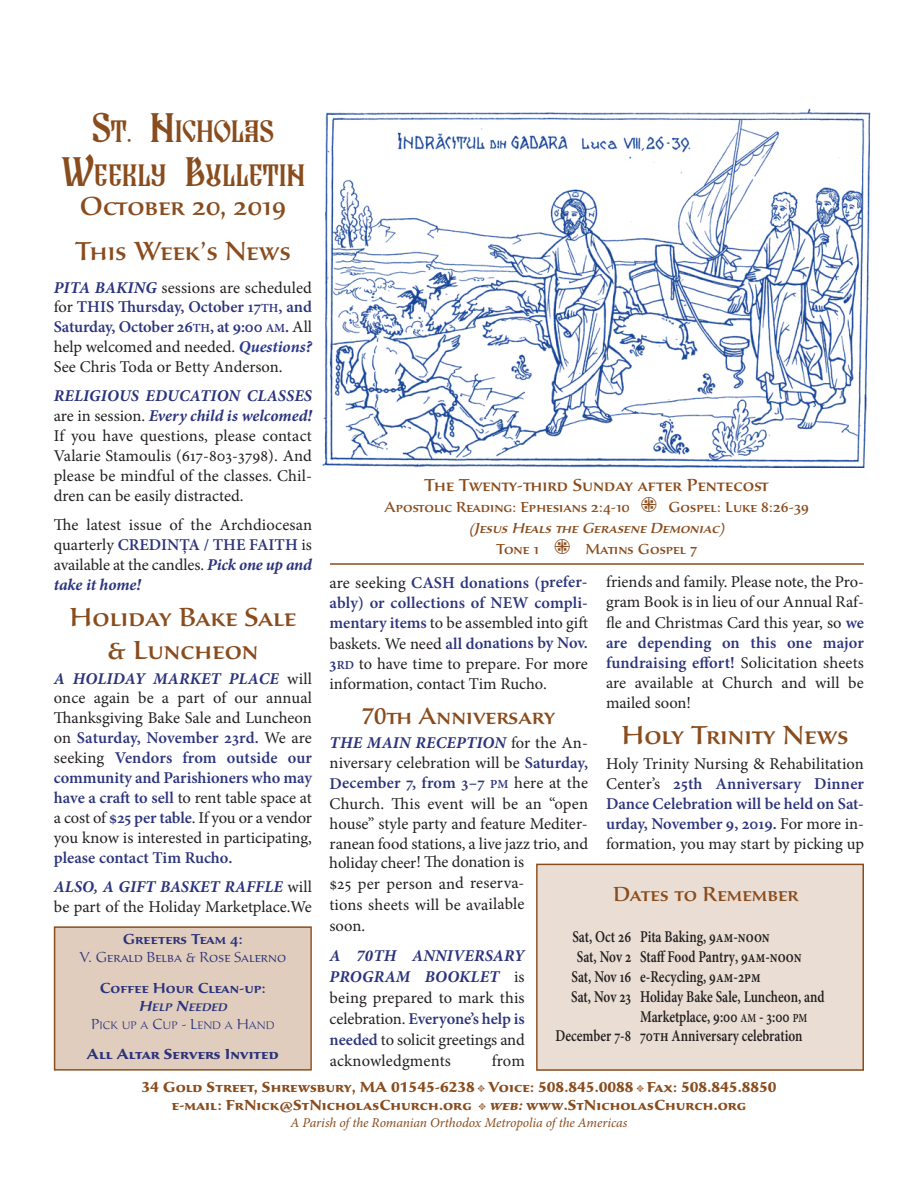
<style>
.page{position:relative;width:918px;height:1188px;background:#fff}
.page>*{position:absolute;margin:0;border:0;box-sizing:border-box;transform-origin:0 0}
.t1{font:500 27px/32.5px "Sava Pro";color:#894c1d;text-align:center}
.t2{font:27px "Old Romanian Ix";color:#894c1d}
.t3{font:500 24px "Sava Pro";color:#894c1d}
.t4{font:500 21px "Sava Pro";color:#894c1d}
.t5{font:500 18px "Sava Pro";color:#894c1d}
.t6{font:16.5px/20px "Minion Pro";color:#231f20;text-align:justify}
.t7{font:600 16.5px "Minion Pro";color:#231f20;scale:.8 1}
.t8{font:700 15px "Sava Pro";color:#894c1d}
.t9{font:500 15px "Sava Pro";color:#894c1d}
.t10{font:300 15px/18px "Sava Pro";color:#2b337c;text-align:center}
.t11{font:italic 500 15px "Sava Pro";letter-spacing:.005em;color:#894c1d}
.t12{font:700 15px "Sava Pro";color:#2b337c}
.t13{font:600 15px "Sava Pro";color:#2b337c}
.t14{font:italic 13.5px "Minion Pro";letter-spacing:-.005em;color:#894c1d}
.t15{font:300 11.25px/18px "Sava Pro";color:#2b337c;text-align:center}
.s1{font-size:36px}
.s2{font-weight:700;font-style:italic;color:#2b337c}
.s3{font-weight:600;color:#2b337c}
.s4{font-weight:600;font-size:12.3px;color:#2b337c}
.s5{font-weight:700;font-style:italic;color:#2b3a8e}
.s6{font-weight:600}
.s7{font-weight:600;font-style:italic;font-size:15px}
.s8{font-weight:600;font-style:italic}
.s9{font-size:15px}
.s10{font-weight:600;font-size:12.45px;color:#2b337c}
.s11{font-size:12.3px}
.s12{font-style:italic}
</style>
<div class="page">
<div style="left:538px;top:865px;width:324px;height:204px;background:#eaded4"></div>
<div style="left:536px;top:864px;width:328px;height:207px;border:2px solid #894c1d"></div>
<div style="left:55px;top:928px;width:255px;height:141px;background:#e0cdbd"></div>
<div style="left:54px;top:926px;width:258px;height:145px;border:2px solid #894c1d"></div>
<hr style="left:330px;top:563px;width:534px;height:2px;background:#894c1d">
<img style="left:322px;top:108px;width:549px;height:359px">
<p class="t2" style="left:92px;top:117px;width:183px"><span class="s1">S</span>T<span class="s1">. N</span>ICHOLAS</p>
<p class="t2" style="left:60px;top:160px;width:246px"><span class="s1">W</span>EEKLY <span class="s1">B</span>ULLETIN</p>
<p class="t1" style="left:80px;top:189px;width:208px">October 20, 2019</p>
<p class="t1" style="left:75px;top:234px;width:217px">This Week’s News</p>
<p class="t6" style="left:54px;top:279px;width:260px"><span class="s2">PITA BAKING</span> sessions are scheduled for <span class="s3">THIS Thursday, October 17</span><span class="s4">TH</span><span class="s3">, and Saturday, October 26</span><span class="s4">TH</span><span class="s3">, at 9:00</span> <span class="s4">AM</span><span class="s3">.</span> All help welcomed and needed. <span class="s5">Questions?<br></span>See Chris Toda or Betty Anderson.</p>
<p class="t6" style="left:54px;top:387px;width:260px"><span class="s2">RELIGIOUS EDUCATION CLASSES </span>are in session. <span class="s2">Every child is welcomed!<br></span>If you have questions, please contact Valarie Stamoulis (617-803-3798). And please be mindful of the classes. Chil&shy;dren can be easily distracted.</p>
<p class="t6" style="left:54px;top:516px;width:260px">The latest issue of the Archdiocesan quarterly <span class="s3">CREDINȚA / THE FAITH</span> is available at the candles. <span class="s2">Pick one up and take it home!</span></p>
<p class="t1" style="left:70px;top:600px;width:228px">Holiday Bake Sale &amp; Luncheon</p>
<p class="t6" style="left:54px;top:670px;width:260px"><span class="s2">A HOLIDAY MARKET PLACE</span> will once again be a part of our annual Thanksgiving Bake Sale and Luncheon on <span class="s3">Saturday, November 23rd.</span> We are seeking <span class="s3">Vendors from outside our community and Parishioners who may have a craft to sell</span> to rent table space at a cost of <span class="s3">$25 per table</span>. If you or a vendor you know is interested in participating, <span class="s3">please contact Tim Rucho.</span></p>
<p class="t6" style="left:54px;top:878px;width:260px"><span class="s2">ALSO, A GIFT BASKET RAFFLE</span> will be part of the Holiday Marketplace.We</p>
<p class="t10" style="left:80px;top:930px;width:208px"><span class="s6">Greeters Team 4:<br></span>V. Gerald Belba &amp; Rose Salerno</p>
<p class="t13" style="left:100px;top:979px;width:168px">Coffee Hour Clean-up:</p>
<p class="t15" style="left:91px;top:998px;width:185px"><span class="s7">H</span><span class="s8">ELP</span> <span class="s7">N</span><span class="s8">EEDED<br></span><span class="s9">P</span>ICK UP A <span class="s9">C</span>UP <span class="s9">- L</span>END A <span class="s9">H</span>AND</p>
<p class="t12" style="left:87px;top:1046px;width:193px">All Altar Servers Invited</p>
<p class="t5" style="left:424px;top:475px;width:346px">The Twenty-third Sunday after Pentecost</p>
<p class="t9" style="left:384px;top:499px;width:247px">Apostolic Reading: Ephesians 2:4-10</p>
<p class="t9" style="left:668px;top:499px;width:142px">Gospel: Luke 8:26-39</p>
<p class="t11" style="left:469px;top:520px;width:257px">(Jesus Heals the Gerasene Demoniac)</p>
<p class="t9" style="left:496px;top:541px;width:45px">Tone 1</p>
<p class="t9" style="left:586px;top:541px;width:113px">Matins Gospel 7</p>
<p class="t6" style="left:606px;top:574px;width:260px">friends and family. Please note, the Pro&shy;gram Book is in lieu of our Annual Raf&shy;fle and Christmas Card this year, so <span class="s3">we are depending on this one major fundraising effort!</span> Solicitation sheets are available at Church and will be mailed soon!</p>
<p class="t1" style="left:621px;top:719px;width:229px">Holy Trinity News</p>
<p class="t6" style="left:606px;top:755px;width:260px">Holy Trinity Nursing &amp; Rehabilitation Center’s <span class="s3">25th Anniversary Dinner Dance Celebration will be held on Sat&shy;urday, November 9, 2019.</span> For more in&shy;formation, you may start by picking up</p>
<p class="t6" style="left:329px;top:574px;width:260px;line-height:20.4px">are seeking <span class="s3">CASH donations (prefer&shy;ably) or collections of NEW compli&shy;mentary items</span> to be assembled into gift baskets. We need <span class="s3">all donations by Nov.<br>3</span><span class="s10">RD</span> to have time to prepare. For more information, contact Tim Rucho.</p>
<p class="t3" style="left:362px;top:702px;width:195px">70th Anniversary</p>
<p class="t6" style="left:330px;top:734px;width:260px"><span class="s2">THE MAIN RECEPTION</span> for the An&shy;niversary celebration will be <span class="s3">Saturday, December 7, from 3–7</span> <span class="s10">PM</span> here at the Church. This event will be an “open house” style party and feature Mediter&shy;ranean food stations, a live jazz trio, and</p>
<p class="t6" style="left:329px;top:853px;width:197px;line-height:21.1px">holiday cheer! The donation is $25 per person and reserva&shy;tions sheets will be available soon.</p>
<p class="t6" style="left:329px;top:946px;width:197px;line-height:21.1px"><span class="s2">A 70TH ANNIVERSARY PROGRAM BOOKLET</span> is being prepared to mark this celebration. <span class="s3">Everyone’s help is needed</span> to solicit greetings and acknowledgments</p>
<p class="t4" style="left:613px;top:882px;width:187px">Dates to Remember</p>
<p class="t7" style="left:640px;top:931px;width:164px">Pita Baking, 9am-noon</p>
<p class="t7" style="left:640px;top:950px;width:204px">Staff Food Pantry, 9am-noon</p>
<p class="t7" style="left:640px;top:970px;width:152px">e-Recycling, 9am-2pm</p>
<p class="t7" style="left:640px;top:990px;width:232px">Holiday Bake Sale, Luncheon, and</p>
<p class="t7" style="left:640px;top:1010px;width:211px">Marketplace, 9:00 <span class="s11">AM</span> - 3:00 <span class="s11">PM</span></p>
<p class="t7" style="left:640px;top:1030px;width:205px">70th Anniversary celebration</p>
<p class="t7" style="left:572px;top:931px;width:75px">Sat, Oct 26</p>
<p class="t7" style="left:577px;top:950px;width:69px">Sat, Nov 2</p>
<p class="t7" style="left:572px;top:970px;width:76px">Sat, Nov 16</p>
<p class="t7" style="left:571px;top:990px;width:76px">Sat, Nov 23</p>
<p class="t7" style="left:556px;top:1030px;width:96px">December 7-8</p>
<p class="t6" style="left:492px;top:1052px;width:35px">from</p>
<p class="t8" style="left:141px;top:1078px;width:637px">34 Gold Street, Shrewsbury, MA 01545-6238 - Voice: 508.845.0088 - Fax: 508.845.8850</p>
<p class="t8" style="left:172px;top:1096px;width:576px">e-mail: FrNick@StNicholasChurch.org - <span class="s12">web:</span> www.StNicholasChurch.org</p>
<p class="t14" style="left:291px;top:1115px;width:338px">A Parish of the Romanian Orthodox Metropolia of the Americas</p>
</div>
